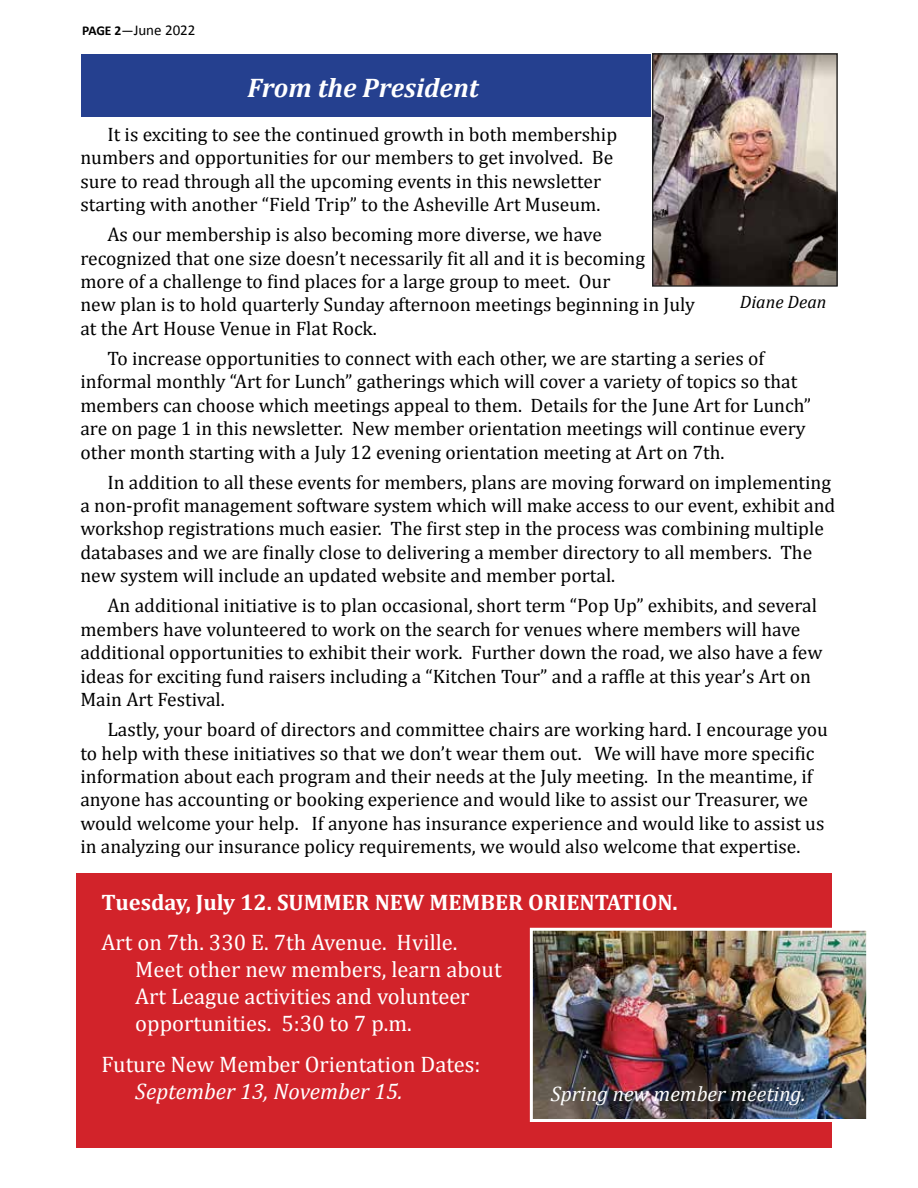
<style>
.page{position:relative;width:918px;height:1188px;background:#fff}
.page>*{position:absolute;margin:0;border:0;box-sizing:border-box;transform-origin:0 0}
.t1{font:italic 700 27px "Cambria";color:#fff}
.t2{font:22.5px/27px "Cambria";color:#fff}
.t3{font:700 22.5px "Cambria";color:#fff}
.t4{font:italic 22.5px "Cambria";color:#fff}
.t5{font:italic 21px "Cambria";color:#fff}
.t6{font:19.5px/23.4px "Cambria";color:#000}
.t7{font:italic 18px "Cambria";color:#000}
.t8{font:15px "Calibri";color:#000}
.s1{font-weight:700;font-size:13.5px}
.s2{font-size:13.5px}
</style>
<div class="page">
<div style="left:81px;top:54px;width:569px;height:63px;background:#25408f"></div>
<img style="left:654px;top:55px;width:182px;height:230px">
<div style="left:652px;top:53px;width:186px;height:234px;border:1px solid #222"></div>
<div style="left:76px;top:873px;width:756px;height:275px;background:#d2232a"></div>
<img style="left:534px;top:932px;width:331px;height:186px">
<div style="left:530px;top:928px;width:339px;height:194px;border:3px solid #fff"></div>
<p class="t8" style="left:82px;top:21px;width:115px"><span class="s1">PAGE 2</span><span class="s2">—</span>June 2022</p>
<h1 class="t1" style="left:248px;top:68px;width:233px">From the President</h1>
<p class="t6" style="left:80px;top:122px;width:538px;text-indent:27px">It is exciting to see the continued growth in both membership numbers and opportunities for our members to get involved. Be sure to read through all the upcoming events in this newsletter starting with another “Field Trip” to the Asheville Art Museum.</p>
<p class="t6" style="left:80px;top:223px;width:616px;text-indent:27px">As our membership is also becoming more diverse, we have recognized that one size doesn’t necessarily fit all and it is becoming<br>more of a challenge to find places for a large group to meet. Our<br>new plan is to hold quarterly Sunday afternoon meetings beginning in July at the Art House Venue in Flat Rock.</p>
<p class="t6" style="left:80px;top:346px;width:732px;text-indent:27px">To increase opportunities to connect with each other, we are starting a series of informal monthly “Art for Lunch” gatherings which will cover a variety of topics so that members can choose which meetings appeal to them. Details for the June Art for Lunch” are on page 1 in this newsletter. New member orientation meetings will continue every other month starting with a July 12 evening orientation meeting at Art on 7th.</p>
<p class="t6" style="left:80px;top:470px;width:756px;text-indent:27px">In addition to all these events for members, plans are moving forward on implementing a non-profit management software system which will make access to our event, exhibit and workshop registrations much easier. The first step in the process was combining multiple databases and we are finally close to delivering a member directory to all members. The new system will include an updated website and member portal.</p>
<p class="t6" style="left:80px;top:594px;width:744px;text-indent:27px">An additional initiative is to plan occasional, short term “Pop Up” exhibits, and several members have volunteered to work on the search for venues where members will have additional opportunities to exhibit their work. Further down the road, we also have a few ideas for exciting fund raisers including a “Kitchen Tour” and a raffle at this year’s Art on Main Art Festival.</p>
<p class="t6" style="left:80px;top:718px;width:749px;text-indent:27px">Lastly, your board of directors and committee chairs are working hard. I encourage you to help with these initiatives so that we don’t wear them out. We will have more specific information about each program and their needs at the July meeting. In the meantime, if anyone has accounting or booking experience and would like to assist our Treasurer, we would welcome your help. If anyone has insurance experience and would like to assist us in analyzing our insurance policy requirements, we would also welcome that expertise.</p>
<p class="t3" style="left:102px;top:886px;width:578px">Tuesday, July 12. SUMMER NEW MEMBER ORIENTATION.</p>
<p class="t2" style="left:135px;top:929px;width:368px;text-indent:-34px">Art on 7th. 330 E. 7th Avenue. Hville.<br>Meet other new members, learn about Art League activities and volunteer opportunities. 5:30 to 7 p.m.</p>
<p class="t2" style="left:102px;top:1050px;width:380px">Future New Member Orientation Dates:</p>
<p class="t4" style="left:135px;top:1075px;width:269px">September 13, November 15.</p>
<p class="t5" style="left:551px;top:1079px;width:256px">Spring new member meeting.</p>
<p class="t7" style="left:740px;top:289px;width:88px">Diane Dean</p>
</div>
